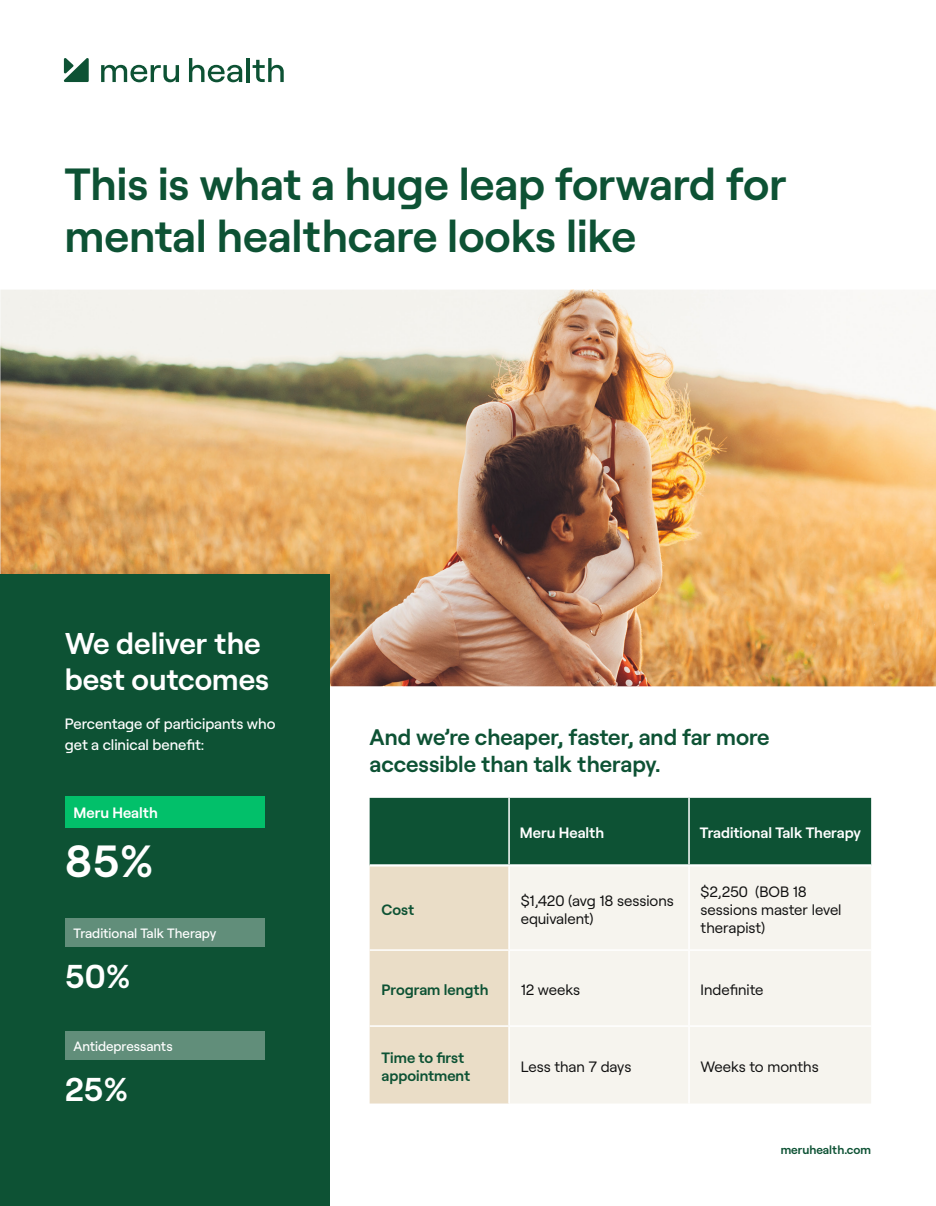
<style>
.page{position:relative;width:936px;height:1206px;background:#fff}
.page>*{position:absolute;margin:0;border:0;box-sizing:border-box;transform-origin:0 0}
.MH_Cover_Title{font:600 45px/52.5px "Roobert";color:#0d5234}
.MH_Cover_Title-2{font:600 45px "Roobert";color:#fff}
.MH_Cover_Title-3{font:600 33px "Roobert";color:#fff}
.MH_H2{font:600 30px/36px "Roobert";color:#fff}
.MH_H3{font:600 22.5px/27px "Roobert";color:#0d5234}
.MH_Table_Body{font:15px/18px "Roobert";color:#101010}
.MH_H2-2{font:500 15px/21px "Roobert";color:#fff}
.MH_Table_Body-2{font:600 15px/18px "Roobert";color:#0d5234}
.MH_Table_Header_WHIT{font:600 15px "Roobert";color:#fff}
.MH_Body{font:600 15px "Roobert";color:#fff}
.MH_Body-2{font:500 13.5px "Roobert";color:#fff}
.MH_H4{font:600 12px "Roobert";color:#0d5234}
</style>
<div class="page">
<img style="left:0;top:289px;width:935px;height:397px">
<svg style="left:101px;top:65px;width:78px;height:17px"></svg>
<svg style="left:189px;top:58px;width:53px;height:24px"></svg>
<hr style="left:246px;top:58px;width:3px;height:24px;background:#0d5234">
<svg style="left:252px;top:58px;width:32px;height:24px"></svg>
<svg style="left:64px;top:58px;width:25px;height:24px"></svg>
<svg style="left:369px;top:797px;width:501px;height:306px;background:#7c987e"></svg>
<div style="left:509px;top:866px;width:361px;height:237px;background:#f6f4ee"></div>
<hr style="left:369px;top:949px;width:140px;height:1px;background:#fff">
<hr style="left:369px;top:1025px;width:140px;height:1px;background:#fff">
<hr style="left:688px;top:949px;width:182px;height:1px;background:#fff">
<hr style="left:688px;top:1025px;width:182px;height:1px;background:#fff">
<hr style="left:508px;top:866px;width:1px;height:83px;background:#fff">
<hr style="left:688px;top:866px;width:1px;height:83px;background:#fff">
<hr style="left:509px;top:949px;width:179px;height:1px;background:#fff">
<hr style="left:508px;top:950px;width:1px;height:75px;background:#fff">
<hr style="left:688px;top:950px;width:1px;height:75px;background:#fff">
<hr style="left:509px;top:1025px;width:179px;height:1px;background:#fff">
<hr style="left:508px;top:1026px;width:1px;height:77px;background:#fff">
<hr style="left:688px;top:1026px;width:1px;height:77px;background:#fff">
<hr style="left:508px;top:797px;width:1px;height:67px;background:#fff">
<hr style="left:688px;top:797px;width:1px;height:67px;background:#fff">
<hr style="left:369px;top:864px;width:140px;height:2px;background:#fff">
<hr style="left:509px;top:864px;width:179px;height:2px;background:#fff">
<hr style="left:688px;top:864px;width:182px;height:2px;background:#fff">
<div style="left:0;top:575px;width:329px;height:630px;background:#0d5234"></div>
<div style="left:65px;top:796px;width:200px;height:31px;background:#02c06a"></div>
<div style="left:65px;top:918px;width:200px;height:28px;background:#618e7a"></div>
<div style="left:65px;top:1031px;width:200px;height:28px;background:#618e7a"></div>
<p class="MH_Cover_Title" style="left:65px;top:154px;width:723px">This is what a huge leap forward for mental healthcare looks like</p>
<p class="MH_H2" style="left:65px;top:622px;width:205px">We deliver the best outcomes</p>
<p class="MH_H2-2" style="left:65px;top:711px;width:212px">Percentage of participants who get a clinical benefit:</p>
<p class="MH_Body" style="left:73px;top:800px;width:86px">Meru Health</p>
<p class="MH_Cover_Title-2" style="left:65px;top:826px;width:90px">85%</p>
<p class="MH_Body-2" style="left:73px;top:922px;width:144px">Traditional Talk Therapy</p>
<p class="MH_Cover_Title-3" style="left:65px;top:951px;width:67px">50%</p>
<p class="MH_Body-2" style="left:73px;top:1035px;width:101px">Antidepressants</p>
<p class="MH_Cover_Title-3" style="left:65px;top:1063px;width:65px">25%</p>
<p class="MH_H3" style="left:369px;top:721px;width:401px">And we’re cheaper, faster, and far more accessible than talk therapy.</p>
<p class="MH_Table_Header_WHIT" style="left:520px;top:821px;width:86px">Meru Health</p>
<p class="MH_Table_Header_WHIT" style="left:699px;top:821px;width:162px">Traditional Talk Therapy</p>
<p class="MH_Table_Body-2" style="left:381px;top:899px;width:34px">Cost</p>
<p class="MH_Table_Body" style="left:520px;top:890px;width:155px">$1,420 (avg 18 sessions equivalent)</p>
<p class="MH_Table_Body" style="left:700px;top:881px;width:142px">$2,250 (BOB 18 sessions master level therapist)</p>
<p class="MH_Table_Body-2" style="left:381px;top:979px;width:109px">Program length</p>
<p class="MH_Table_Body" style="left:520px;top:979px;width:61px">12 weeks</p>
<p class="MH_Table_Body" style="left:700px;top:979px;width:64px">Indefinite</p>
<p class="MH_Table_Body-2" style="left:381px;top:1046px;width:90px">Time to first appointment</p>
<p class="MH_Table_Body" style="left:520px;top:1055px;width:112px">Less than 7 days</p>
<p class="MH_Table_Body" style="left:700px;top:1055px;width:120px">Weeks to months</p>
<p class="MH_H4" style="left:780px;top:1139px;width:92px">meruhealth.com</p>
</div>
